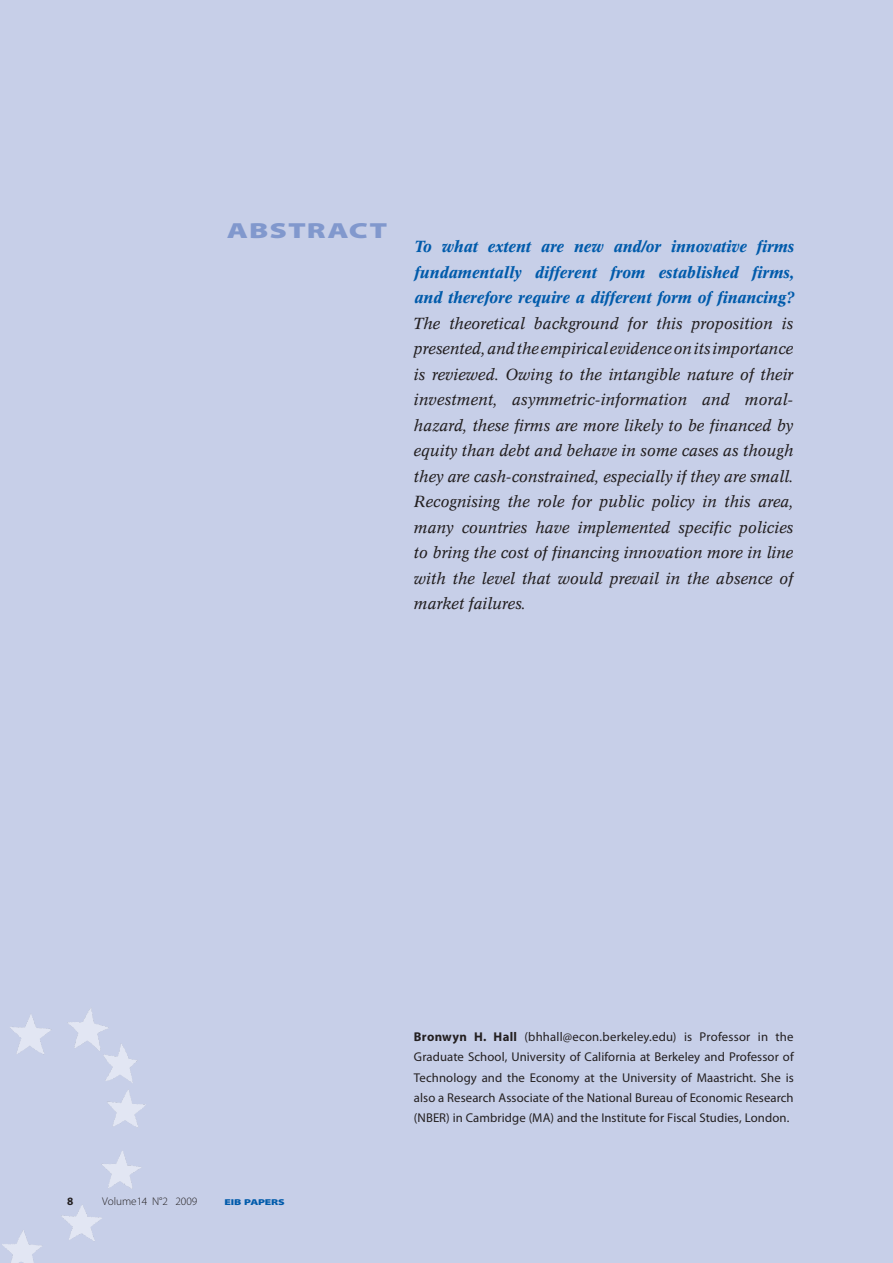
<style>
.page{position:relative;width:893px;height:1263px;background:#c7cfe8}
.page>*{position:absolute;margin:0;border:0;box-sizing:border-box;transform-origin:0 0}
.t1{font:900 semi-expanded 21.9px "Myriad Pro";letter-spacing:.03em;color:#8198cd;scale:1.32 1}
.t2{font:italic 15.75px/25.5px "Concorde";letter-spacing:-.015em;color:#231f20;text-align:justify}
.t3{font:italic 700 15.75px/25.5px "Concorde";letter-spacing:-.015em;color:#015bab;text-align:justify}
.t4{font:12.75px/20.2px "Myriad Pro";letter-spacing:.005em;color:#231f20;text-align:justify}
.t5{font:300 11.25px "Myriad Pro";color:#231f20}
.t6{font:700 11.25px "Myriad Pro";color:#231f20}
.t7{font:900 semi-expanded 8.55px "Myriad Pro";letter-spacing:-.02em;color:#015bab;scale:1.26 1}
.s1{font-weight:700}
</style>
<div class="page">
<img style="left:2px;top:1009px;width:144px;height:254px">
<h1 class="t1" style="left:227px;top:218px;width:123px">ABSTRACT</h1>
<p class="t3" style="left:414px;top:234px;width:381px">To what extent are new and/or innovative firms fundamentally different from established firms, and therefore require a different form of financing?</p>
<p class="t2" style="left:414px;top:310px;width:381px">The theoretical background for this proposition is presented, and the empirical evidence on its importance is reviewed. Owing to the intangible nature of their investment, asymmetric-information and moral&shy;hazard, these firms are more likely to be financed by equity than debt and behave in some cases as though they are cash-constrained, especially if they are small.<br>Recognising the role for public policy in this area, many countries have implemented specific policies to bring the cost of financing innovation more in line with the level that would prevail in the absence of market failures.</p>
<p class="t6" style="left:67px;top:1194px;width:8px">8</p>
<p class="t5" style="left:102px;top:1194px;width:97px">Volume14 N°2 2009</p>
<p class="t7" style="left:224px;top:1197px;width:49px">EIB PAPERS</p>
<p class="t4" style="left:414px;top:1026px;width:381px"><span class="s1">Bronwyn H. Hall</span> (bhhall@econ.berkeley.edu) is Professor in the Graduate School, University of California at Berkeley and Professor of Technology and the Economy at the University of Maastricht. She is also a Research Associate of the National Bureau of Economic Research (NBER) in Cambridge (MA) and the Institute for Fiscal Studies, London.</p>
</div>
